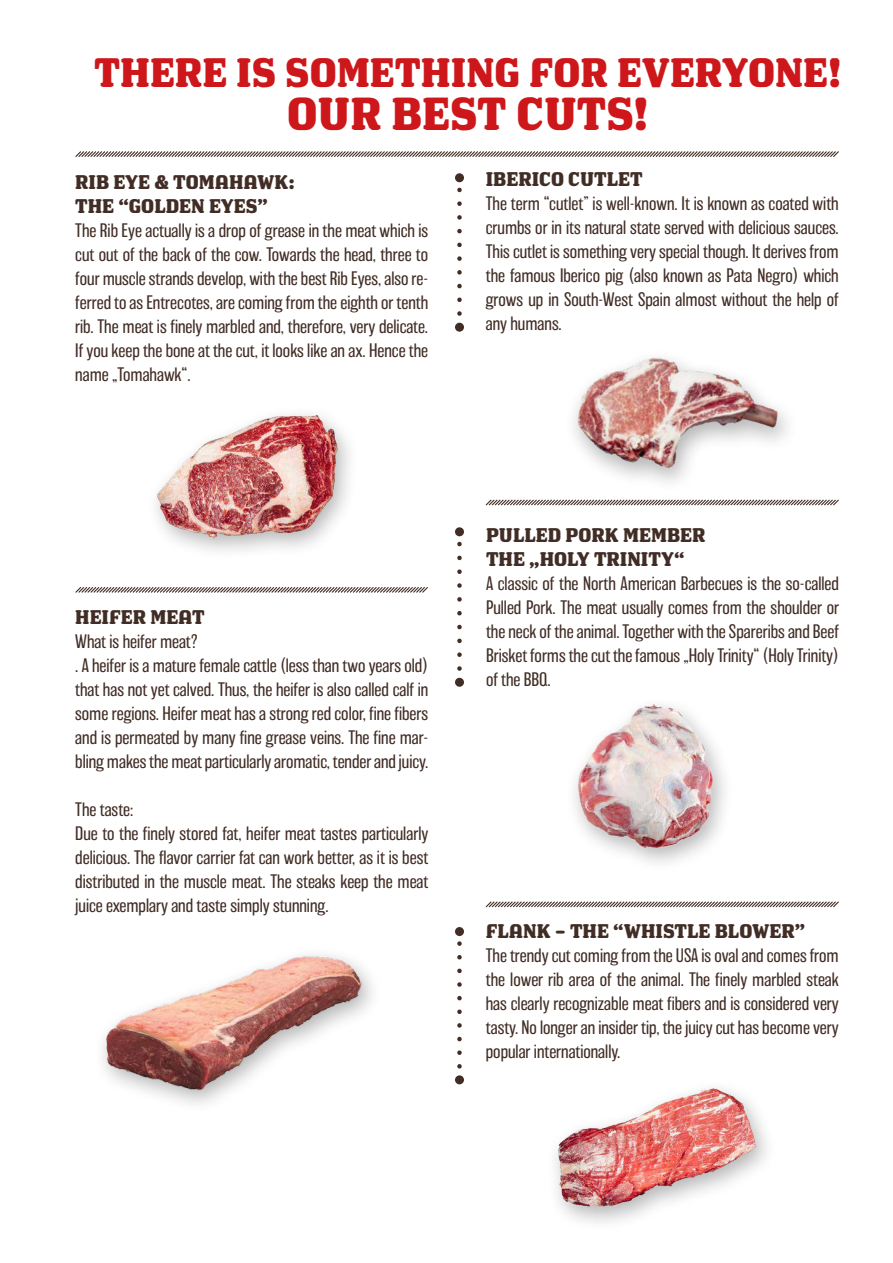
<style>
.page{position:relative;width:893px;height:1263px;background:#fff}
.page>*{position:absolute;margin:0;border:0;box-sizing:border-box;transform-origin:0 0}
.t1{font:700 45.6px "Los Feliz OT";color:#cd171a}
.t2{font:700 40.5px "Los Feliz OT";color:#cd171a}
.t3{font:700 19.5px/24px "Los Feliz OT";color:#412d25}
.t4{font:200 18px/24px "Balboa";color:#412d25;text-align:justify}
</style>
<div class="page">
<svg style="left:457px;top:182px;width:5px;height:132px"></svg>
<div style="left:455px;top:323px;width:9px;height:9px;background:#412d25;border-radius:50%"></div>
<div style="left:455px;top:173px;width:9px;height:9px;background:#412d25;border-radius:50%"></div>
<svg style="left:457px;top:536px;width:5px;height:133px"></svg>
<div style="left:455px;top:678px;width:9px;height:9px;background:#412d25;border-radius:50%"></div>
<div style="left:455px;top:527px;width:9px;height:9px;background:#412d25;border-radius:50%"></div>
<svg style="left:457px;top:941px;width:5px;height:125px"></svg>
<div style="left:455px;top:1075px;width:9px;height:9px;background:#412d25;border-radius:50%"></div>
<div style="left:455px;top:927px;width:9px;height:9px;background:#412d25;border-radius:50%"></div>
<svg style="left:75px;top:151px;width:764px;height:6px;background:#a89e9b"></svg>
<svg style="left:485px;top:499px;width:354px;height:7px"></svg>
<svg style="left:75px;top:587px;width:353px;height:6px"></svg>
<svg style="left:485px;top:901px;width:354px;height:7px"></svg>
<img style="left:555px;top:1088px;width:212px;height:135px">
<img style="left:574px;top:703px;width:151px;height:155px">
<img style="left:541px;top:357px;width:259px;height:149px">
<img style="left:98px;top:414px;width:280px;height:179px">
<img style="left:102px;top:955px;width:267px;height:140px">
<h2 class="t2" style="left:94px;top:52px;width:749px">THERE IS SOMETHING FOR EVERYONE!</h2>
<h1 class="t1" style="left:287px;top:91px;width:363px">OUR BEST CUTS!</h1>
<p class="t3" style="left:75px;top:171px;width:221px">RIB EYE &amp; TOMAHAWK:<br>THE “GOLDEN EYES”</p>
<p class="t4" style="left:75px;top:219px;width:354px">The Rib Eye actually is a drop of grease in the meat which is cut out of the back of the cow. Towards the head, three to four muscle strands develop, with the best Rib Eyes, also re&shy;ferred to as Entrecotes, are coming from the eighth or tenth rib. The meat is finely marbled and, therefore, very delicate.<br>If you keep the bone at the cut, it looks like an ax. Hence the name „Tomahawk“.</p>
<p class="t3" style="left:486px;top:168px;width:158px">IBERICO CUTLET</p>
<p class="t4" style="left:486px;top:192px;width:355px">The term “cutlet” is well-known. It is known as coated with crumbs or in its natural state served with delicious sauces.<br>This cutlet is something very special though. It derives from the famous Iberico pig (also known as Pata Negro) which grows up in South-West Spain almost without the help of any humans.</p>
<p class="t3" style="left:75px;top:605px;width:131px">HEIFER MEAT</p>
<p class="t4" style="left:75px;top:629px;width:354px;text-align:left">What is heifer meat?<br>. A heifer is a mature female cattle (less than two years old) that has not yet calved. Thus, the heifer is also called calf in some regions. Heifer meat has a strong red color, fine fibers and is permeated by many fine grease veins. The fine mar&shy;bling makes the meat particularly aromatic, tender and juicy.</p>
<p class="t4" style="left:75px;top:797px;width:355px;text-align:left">The taste:<br>Due to the finely stored fat, heifer meat tastes particularly delicious. The flavor carrier fat can work better, as it is best distributed in the muscle meat. The steaks keep the meat juice exemplary and taste simply stunning.</p>
<p class="t3" style="left:486px;top:524px;width:221px">PULLED PORK MEMBER<br>THE „HOLY TRINITY“</p>
<p class="t4" style="left:486px;top:571px;width:355px">A classic of the North American Barbecues is the so-called Pulled Pork. The meat usually comes from the shoulder or the neck of the animal. Together with the Spareribs and Beef Brisket forms the cut the famous „Holy Trinity“ (Holy Trinity) of the BBQ.</p>
<p class="t3" style="left:486px;top:919px;width:321px">FLANK – THE “WHISTLE BLOWER”</p>
<p class="t4" style="left:486px;top:943px;width:355px">The trendy cut coming from the USA is oval and comes from the lower rib area of the animal. The finely marbled steak has clearly recognizable meat fibers and is considered very tasty. No longer an insider tip, the juicy cut has become very popular internationally.</p>
</div>
